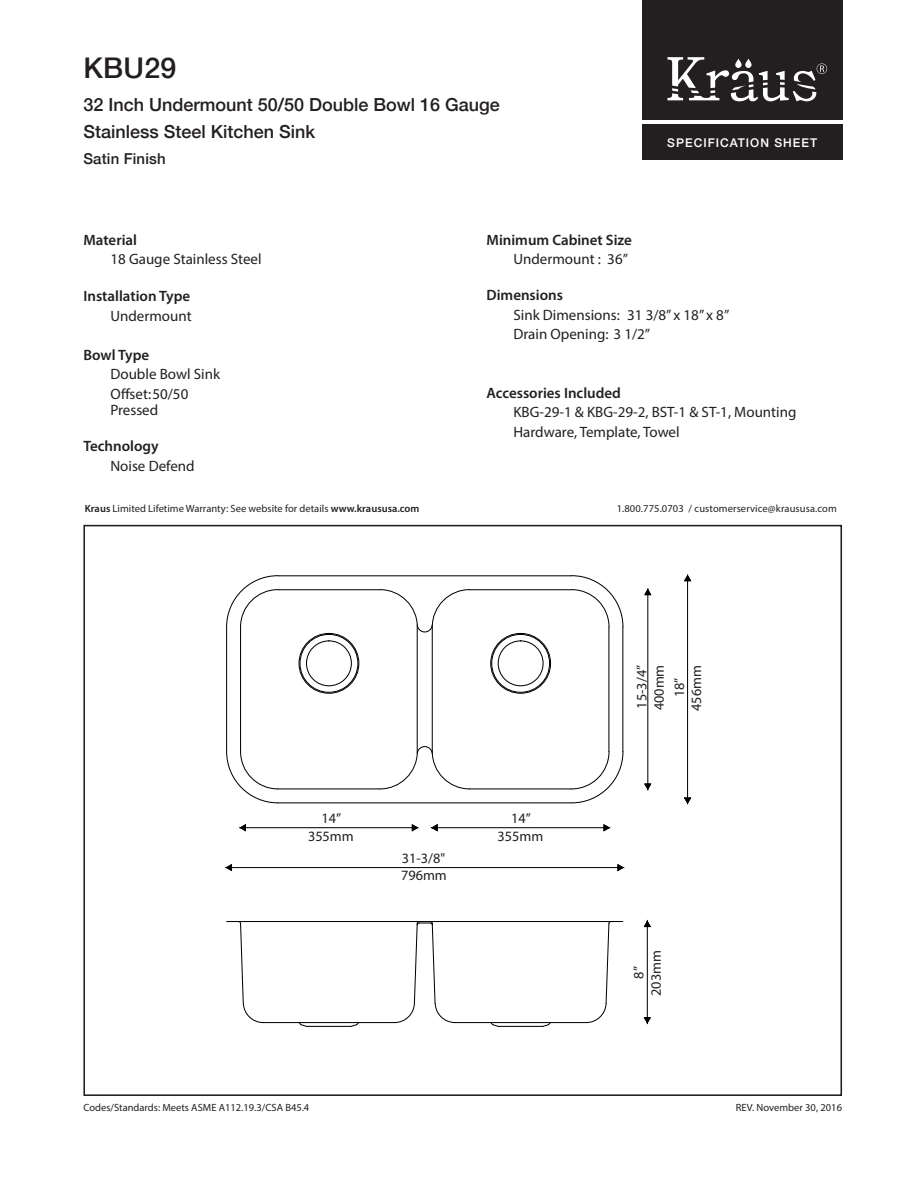
<style>
.page{position:relative;width:918px;height:1188px;background:#fff}
.page>*{position:absolute;margin:0;border:0;box-sizing:border-box;transform-origin:0 0}
.Heading_1{font:500 28.5px "Helvetica Neue LT Com";letter-spacing:.01em;color:#231f20}
.t1{font:500 18px/27px "Helvetica Neue";color:#231f20}
.t2{font:15px/19.5px "Myriad Pro";color:#231f20}
.t3{font:600 15px "Myriad Pro";color:#231f20}
.t4{font:500 15px "Helvetica Neue";letter-spacing:.01em;color:#231f20}
.t5{font:14.25px/17.1px "Myriad Pro";color:#231f20;text-align:center}
.t6{font:500 12px "Helvetica Neue";letter-spacing:.085em;color:#fff}
.t7{font:10.5px "Myriad Pro";color:#231f20}
.s1{font-weight:600}
</style>
<div class="page">
<div style="left:642px;top:124px;width:200px;height:35px;background:#231f20"></div>
<div style="left:642px;top:0;width:200px;height:120px;background:#231f20"></div>
<svg style="left:667px;top:57px;width:160px;height:44px"></svg>
<hr style="left:278px;top:575px;width:294px;height:1px;background:#000">
<hr style="left:278px;top:589px;width:102px;height:1px;background:#000">
<hr style="left:470px;top:589px;width:102px;height:1px;background:#000">
<hr style="left:278px;top:802px;width:294px;height:1px;background:#000">
<hr style="left:278px;top:788px;width:102px;height:1px;background:#000">
<svg style="left:226px;top:751px;width:53px;height:53px"></svg>
<hr style="left:470px;top:788px;width:102px;height:1px;background:#000">
<hr style="left:226px;top:627px;width:1px;height:125px;background:#000">
<hr style="left:240px;top:627px;width:1px;height:125px;background:#000">
<svg style="left:226px;top:575px;width:53px;height:53px"></svg>
<hr style="left:622px;top:627px;width:1px;height:125px;background:#000">
<hr style="left:608px;top:627px;width:1px;height:125px;background:#000">
<svg style="left:571px;top:751px;width:53px;height:53px"></svg>
<svg style="left:571px;top:575px;width:53px;height:53px"></svg>
<hr style="left:432px;top:627px;width:1px;height:125px;background:#000">
<hr style="left:417px;top:627px;width:1px;height:125px;background:#000">
<svg style="left:379px;top:746px;width:92px;height:44px"></svg>
<svg style="left:379px;top:589px;width:92px;height:44px"></svg>
<svg style="left:227px;top:921px;width:37px;height:103px"></svg>
<hr style="left:238px;top:921px;width:181px;height:1px;background:#000">
<hr style="left:430px;top:921px;width:181px;height:1px;background:#000">
<hr style="left:263px;top:1022px;width:131px;height:1px;background:#000">
<hr style="left:455px;top:1022px;width:131px;height:1px;background:#000">
<svg style="left:585px;top:921px;width:38px;height:103px"></svg>
<svg style="left:394px;top:921px;width:62px;height:103px"></svg>
<div style="left:490px;top:633px;width:61px;height:61px;border:1px solid #000;border-radius:50%"></div>
<div style="left:498px;top:640px;width:46px;height:46px;border:1px solid #000;border-radius:50%"></div>
<div style="left:491px;top:634px;width:59px;height:59px;border:1px solid #000;border-radius:50%"></div>
<div style="left:299px;top:633px;width:60px;height:61px;border:1px solid #000;border-radius:50%"></div>
<div style="left:306px;top:640px;width:46px;height:46px;border:1px solid #000;border-radius:50%"></div>
<div style="left:300px;top:634px;width:58px;height:59px;border:1px solid #000;border-radius:50%"></div>
<hr style="left:498px;top:1026px;width:45px;height:1px;background:#000">
<svg style="left:489px;top:1022px;width:10px;height:5px"></svg>
<svg style="left:542px;top:1022px;width:10px;height:5px"></svg>
<hr style="left:307px;top:1026px;width:44px;height:1px;background:#000">
<svg style="left:350px;top:1022px;width:10px;height:5px"></svg>
<svg style="left:298px;top:1022px;width:10px;height:5px"></svg>
<hr style="left:245px;top:827px;width:167px;height:1px;background:#000">
<svg style="left:239px;top:824px;width:8px;height:8px"></svg>
<svg style="left:411px;top:824px;width:8px;height:8px"></svg>
<hr style="left:437px;top:827px;width:167px;height:1px;background:#000">
<svg style="left:430px;top:824px;width:9px;height:8px"></svg>
<svg style="left:603px;top:824px;width:8px;height:8px"></svg>
<hr style="left:647px;top:595px;width:1px;height:189px;background:#000">
<svg style="left:644px;top:588px;width:8px;height:8px"></svg>
<svg style="left:644px;top:783px;width:8px;height:8px"></svg>
<hr style="left:687px;top:581px;width:1px;height:217px;background:#000">
<svg style="left:684px;top:574px;width:8px;height:8px"></svg>
<svg style="left:684px;top:797px;width:8px;height:8px"></svg>
<hr style="left:647px;top:927px;width:1px;height:91px;background:#000">
<svg style="left:643px;top:919px;width:8px;height:9px"></svg>
<svg style="left:643px;top:1016px;width:8px;height:9px"></svg>
<hr style="left:232px;top:867px;width:386px;height:1px;background:#000">
<svg style="left:617px;top:864px;width:8px;height:8px"></svg>
<svg style="left:225px;top:864px;width:8px;height:8px"></svg>
<p class="Heading_1" style="left:83px;top:50px;width:94px">KBU29</p>
<p class="t1" style="left:83px;top:90px;width:418px">32 Inch Undermount 50/50 Double Bowl 16 Gauge<br>Stainless Steel Kitchen Sink</p>
<p class="t4" style="left:83px;top:146px;width:84px">Satin Finish</p>
<p class="t3" style="left:83px;top:230px;width:55px">Material</p>
<p class="t3" style="left:486px;top:230px;width:147px">Minimum Cabinet Size</p>
<p class="t2" style="left:110px;top:249px;width:153px">18 Gauge Stainless Steel</p>
<p class="t2" style="left:513px;top:249px;width:116px">Undermount : 36”</p>
<p class="t3" style="left:83px;top:287px;width:108px">Installation Type</p>
<p class="t3" style="left:486px;top:286px;width:78px">Dimensions</p>
<p class="t6" style="left:667px;top:133px;width:151px">SPECIFICATION SHEET</p>
<p class="t2" style="left:110px;top:306px;width:83px">Undermount</p>
<p class="t3" style="left:83px;top:345px;width:67px">Bowl Type</p>
<p class="t2" style="left:110px;top:364px;width:111px">Double Bowl Sink</p>
<p class="t2" style="left:110px;top:384px;width:79px">Offset:50/50</p>
<p class="t2" style="left:110px;top:400px;width:49px">Pressed</p>
<p class="t3" style="left:83px;top:437px;width:77px">Technology</p>
<p class="t2" style="left:110px;top:456px;width:86px">Noise Defend</p>
<p class="t7" style="left:85px;top:502px;width:336px"><span class="s1">Kraus</span> Limited Lifetime Warranty: See website for details <span class="s1">www.kraususa.com</span></p>
<p class="t2" style="left:513px;top:305px;width:108px">Sink Dimensions:</p>
<p class="t2" style="left:627px;top:305px;width:104px">31 3/8” x 18” x 8”</p>
<p class="t2" style="left:513px;top:324px;width:138px">Drain Opening: 3 1/2”</p>
<p class="t3" style="left:486px;top:383px;width:136px">Accessories Included</p>
<p class="t2" style="left:513px;top:402px;width:284px">KBG-29-1 &amp; KBG-29-2, BST-1 &amp; ST-1, Mounting<br>Hardware, Template, Towel</p>
<p class="t7" style="left:617px;top:502px;width:222px">1.800.775.0703 / customerservice@kraususa.com</p>
<p class="t5" style="left:308px;top:810px;width:47px">14”<br>355mm</p>
<p class="t5" style="left:401px;top:849px;width:47px;text-align:left">31-3/8"<br>796mm</p>
<p class="t5" style="left:498px;top:810px;width:47px">14”<br>355mm</p>
<p class="t7" style="left:83px;top:1102px;width:227px">Codes/Standards: Meets ASME A112.19.3/CSA B45.4</p>
<p class="t5" style="left:633px;top:709px;width:45px;rotate:-90deg">15-3/4”</p>
<p class="t5" style="left:688px;top:711px;width:47px;rotate:-90deg">456mm</p>
<p class="t5" style="left:650px;top:710px;width:47px;rotate:-90deg">400mm</p>
<p class="t5" style="left:670px;top:697px;width:21px;rotate:-90deg">18”</p>
<p class="t5" style="left:630px;top:996px;width:47px;rotate:-90deg">8”<br>203mm</p>
<p class="t7" style="left:736px;top:1102px;width:108px">REV. November 30, 2016</p>
</div>
